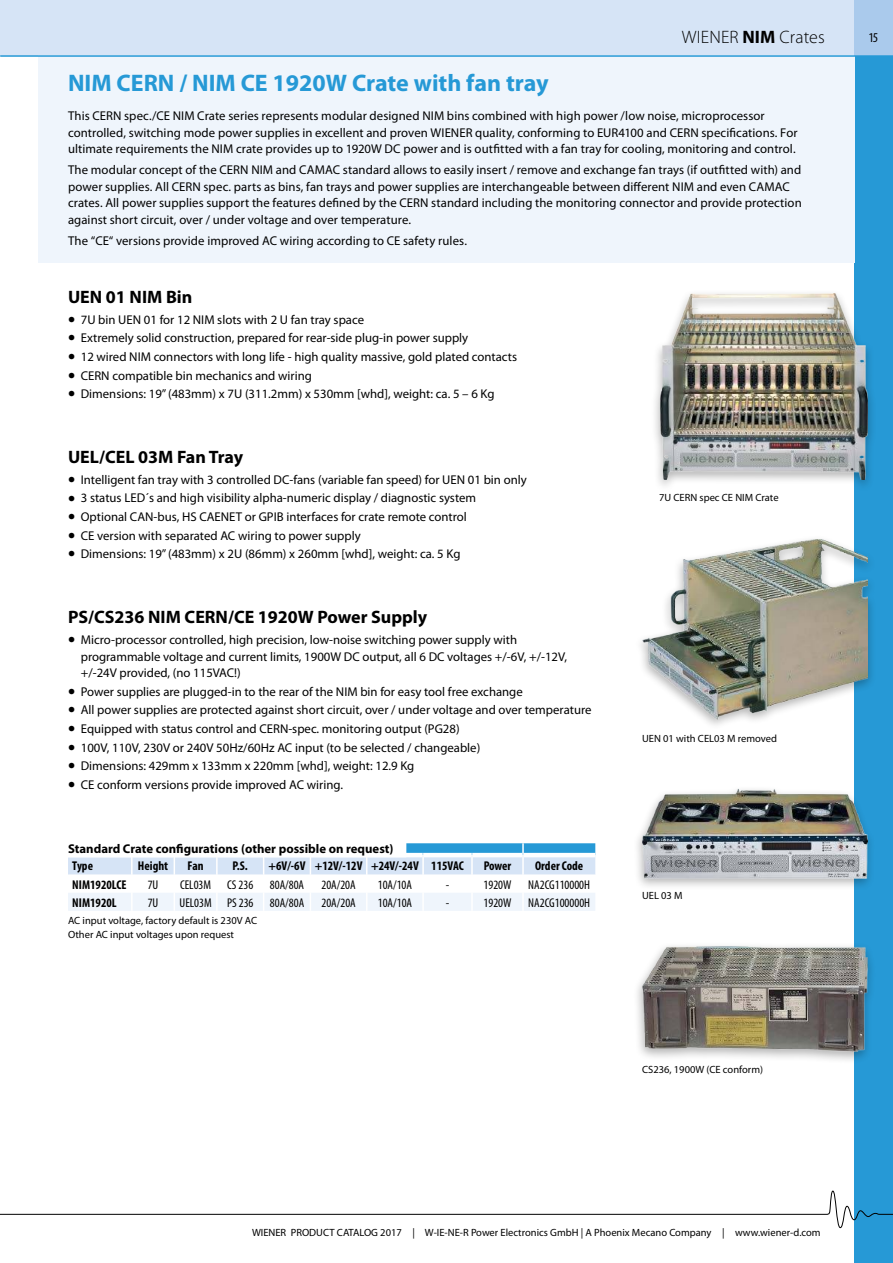
<style>
.page{position:relative;width:893px;height:1263px;background:#fff}
.page>*{position:absolute;margin:0;border:0;box-sizing:border-box;transform-origin:0 0}
.t1{font:700 24px "Myriad Pro";color:#2699d6}
.t2{font:700 18px "Myriad Pro";color:#000}
.t3{font:300 18px "Myriad Pro";letter-spacing:.01em;color:#000}
.t4{font:condensed 13.5px "Myriad Pro";color:#000}
.t5{font:12.75px/16.5px "Myriad Pro";color:#000}
.t6{font:condensed 12.75px "Myriad Pro";color:#000}
.t7{font:700 condensed 12.75px "Myriad Pro";color:#000}
.t8{font:700 12.75px "Myriad Pro";color:#000}
.t9{font:10.5px/13.5px "Myriad Pro";color:#000}
.s1{font-weight:700}
.s2{font-weight:700;font-size:21px}
</style>
<div class="page">
<div style="left:855px;top:0;width:38px;height:1263px;background:#2699d6"></div>
<div style="left:0;top:0;width:855px;height:55px;background:#d6e4f6"></div>
<svg style="left:0;top:1191px;width:893px;height:37px"></svg>
<div style="left:38px;top:55px;width:817px;height:208px;background:#eff5fc"></div>
<svg style="left:68px;top:843px;width:527px;height:68px"></svg>
<hr style="left:367px;top:853px;width:55px;height:4px;background:#fff">
<hr style="left:424px;top:853px;width:47px;height:4px;background:#fff">
<hr style="left:473px;top:853px;width:49px;height:4px;background:#fff">
<hr style="left:524px;top:853px;width:71px;height:4px;background:#fff">
<div style="left:64px;top:835px;width:342px;height:22px;background:#fff"></div>
<div style="left:633px;top:785px;width:243px;height:106px;background:#000;opacity:.3"></div>
<img style="left:642px;top:788px;width:225px;height:90px">
<div style="left:633px;top:941px;width:243px;height:124px;background:#000;opacity:.3"></div>
<img style="left:642px;top:946px;width:225px;height:106px">
<div style="left:634px;top:535px;width:243px;height:196px;background:#000;opacity:.3"></div>
<img style="left:642px;top:539px;width:225px;height:180px">
<div style="left:651px;top:289px;width:225px;height:203px;background:#000;opacity:.3"></div>
<img style="left:659px;top:293px;width:208px;height:186px">
<div style="left:855px;top:0;width:38px;height:55px;background:#aacaec"></div>
<hr style="left:0;top:55px;width:893px;height:2px;background:#2699d6">
<h2 class="t3" style="left:682px;top:26px;width:145px">WIENER <span class="s1">NIM</span> Crates</h2>
<p class="t4" style="left:870px;top:30px;width:10px">15</p>
<h1 class="t1" style="left:68px;top:67px;width:482px">NIM CERN / NIM CE 1920W Crate with fan tray</h1>
<p class="t5" style="left:68px;top:108px;width:731px">This CERN spec./CE NIM Crate series represents modular designed NIM bins combined with high power /low noise, microprocessor controlled, switching mode power supplies in excellent and proven WIENER quality, conforming to EUR4100 and CERN specifications. For ultimate requirements the NIM crate provides up to 1920W DC power and is outfitted with a fan tray for cooling, monitoring and control.</p>
<p class="t5" style="left:68px;top:162px;width:735px">The modular concept of the CERN NIM and CAMAC standard allows to easily insert / remove and exchange fan trays (if outfitted with) and power supplies. All CERN spec. parts as bins, fan trays and power supplies are interchangeable between different NIM and even CAMAC crates. All power supplies support the features defined by the CERN standard including the monitoring connector and provide protection against short circuit, over / under voltage and over temperature.</p>
<p class="t5" style="left:68px;top:232px;width:400px">The “CE“ versions provide improved AC wiring according to CE safety rules.</p>
<h2 class="t2" style="left:68px;top:285px;width:126px">UEN 01 NIM Bin</h2>
<p class="t5" style="left:68px;top:311px;width:298px"><span class="s2">•</span> 7U bin UEN 01 for 12 NIM slots with 2 U fan tray space</p>
<p class="t5" style="left:68px;top:330px;width:402px"><span class="s2">•</span> Extremely solid construction, prepared for rear-side plug-in power supply</p>
<p class="t5" style="left:68px;top:348px;width:451px"><span class="s2">•</span> 12 wired NIM connectors with long life - high quality massive, gold plated contacts</p>
<p class="t5" style="left:68px;top:367px;width:245px"><span class="s2">•</span> CERN compatible bin mechanics and wiring</p>
<p class="t5" style="left:68px;top:385px;width:428px"><span class="s2">•</span> Dimensions: 19” (483mm) x 7U (311.2mm) x 530mm [whd], weight: ca. 5 – 6 Kg</p>
<h2 class="t2" style="left:68px;top:445px;width:177px">UEL/CEL 03M Fan Tray</h2>
<p class="t5" style="left:68px;top:471px;width:460px"><span class="s2">•</span> Intelligent fan tray with 3 controlled DC-fans (variable fan speed) for UEN 01 bin only</p>
<p class="t5" style="left:68px;top:490px;width:410px"><span class="s2">•</span> 3 status LED´s and high visibility alpha-numeric display / diagnostic system</p>
<p class="t5" style="left:68px;top:508px;width:400px"><span class="s2">•</span> Optional CAN-bus, HS CAENET or GPIB interfaces for crate remote control</p>
<p class="t5" style="left:68px;top:527px;width:294px"><span class="s2">•</span> CE version with separated AC wiring to power supply</p>
<p class="t5" style="left:68px;top:546px;width:394px"><span class="s2">•</span> Dimensions: 19” (483mm) x 2U (86mm) x 260mm [whd], weight: ca. 5 Kg</p>
<h2 class="t2" style="left:68px;top:605px;width:361px">PS/CS236 NIM CERN/CE 1920W Power Supply</h2>
<p class="t5" style="left:81px;top:631px;width:488px;text-indent:-13px"><span class="s2">•</span> Micro-processor controlled, high precision, low-noise switching power supply with programmable voltage and current limits, 1900W DC output, all 6 DC voltages +/-6V, +/-12V, +/-24V provided, (no 115VAC!)</p>
<p class="t5" style="left:68px;top:683px;width:456px"><span class="s2">•</span> Power supplies are plugged-in to the rear of the NIM bin for easy tool free exchange</p>
<p class="t5" style="left:68px;top:701px;width:525px"><span class="s2">•</span> All power supplies are protected against short circuit, over / under voltage and over temperature</p>
<p class="t5" style="left:68px;top:720px;width:393px"><span class="s2">•</span> Equipped with status control and CERN-spec. monitoring output (PG28)</p>
<p class="t5" style="left:68px;top:739px;width:414px"><span class="s2">•</span> 100V, 110V, 230V or 240V 50Hz/60Hz AC input (to be selected / changeable)</p>
<p class="t5" style="left:68px;top:757px;width:348px"><span class="s2">•</span> Dimensions: 429mm x 133mm x 220mm [whd], weight: 12.9 Kg</p>
<p class="t5" style="left:68px;top:776px;width:277px"><span class="s2">•</span> CE conform versions provide improved AC wiring.</p>
<p class="t8" style="left:68px;top:840px;width:327px">Standard Crate configurations (other possible on request)</p>
<p class="t7" style="left:72px;top:858px;width:22px">Type</p>
<p class="t7" style="left:138px;top:858px;width:32px">Height</p>
<p class="t7" style="left:188px;top:858px;width:17px">Fan</p>
<p class="t7" style="left:233px;top:858px;width:17px">P.S.</p>
<p class="t7" style="left:269px;top:858px;width:197px">+6V/-6V +12V/-12V +24V/-24V 115VAC</p>
<p class="t7" style="left:484px;top:858px;width:29px">Power</p>
<p class="t7" style="left:535px;top:858px;width:50px">Order Code</p>
<p class="t7" style="left:72px;top:876px;width:56px">NIM1920LCE</p>
<p class="t6" style="left:148px;top:876px;width:12px">7U</p>
<p class="t6" style="left:180px;top:876px;width:33px">CEL03M</p>
<p class="t6" style="left:227px;top:876px;width:28px">CS 236</p>
<p class="t6" style="left:270px;top:876px;width:36px">80A/80A</p>
<p class="t6" style="left:321px;top:876px;width:36px">20A/20A</p>
<p class="t6" style="left:378px;top:876px;width:36px">10A/10A</p>
<p class="t6" style="left:446px;top:876px;width:5px">-</p>
<p class="t6" style="left:484px;top:876px;width:29px">1920W</p>
<p class="t6" style="left:528px;top:876px;width:63px">NA2CG110000H</p>
<p class="t7" style="left:72px;top:894px;width:46px">NIM1920L</p>
<p class="t6" style="left:148px;top:895px;width:12px">7U</p>
<p class="t6" style="left:180px;top:895px;width:75px">UEL03M PS 236</p>
<p class="t6" style="left:270px;top:895px;width:36px">80A/80A</p>
<p class="t6" style="left:321px;top:895px;width:36px">20A/20A</p>
<p class="t6" style="left:378px;top:895px;width:36px">10A/10A</p>
<p class="t6" style="left:446px;top:895px;width:5px">-</p>
<p class="t6" style="left:484px;top:895px;width:29px">1920W</p>
<p class="t6" style="left:528px;top:895px;width:63px">NA2CG100000H</p>
<p class="t9" style="left:68px;top:914px;width:191px">AC input voltage, factory default is 230V AC<br>Other AC input voltages upon request</p>
<p class="t9" style="left:659px;top:490px;width:121px">7U CERN spec CE NIM Crate</p>
<p class="t9" style="left:642px;top:731px;width:136px">UEN 01 with CEL03 M removed</p>
<p class="t9" style="left:642px;top:889px;width:42px">UEL 03 M</p>
<p class="t9" style="left:642px;top:1063px;width:122px">CS236, 1900W (CE conform)</p>
<p class="t9" style="left:252px;top:1225px;width:570px">WIENER PRODUCT CATALOG 2017 | W-IE-NE-R Power Electronics GmbH | A Phoenix Mecano Company | www.wiener-d.com</p>
</div>
